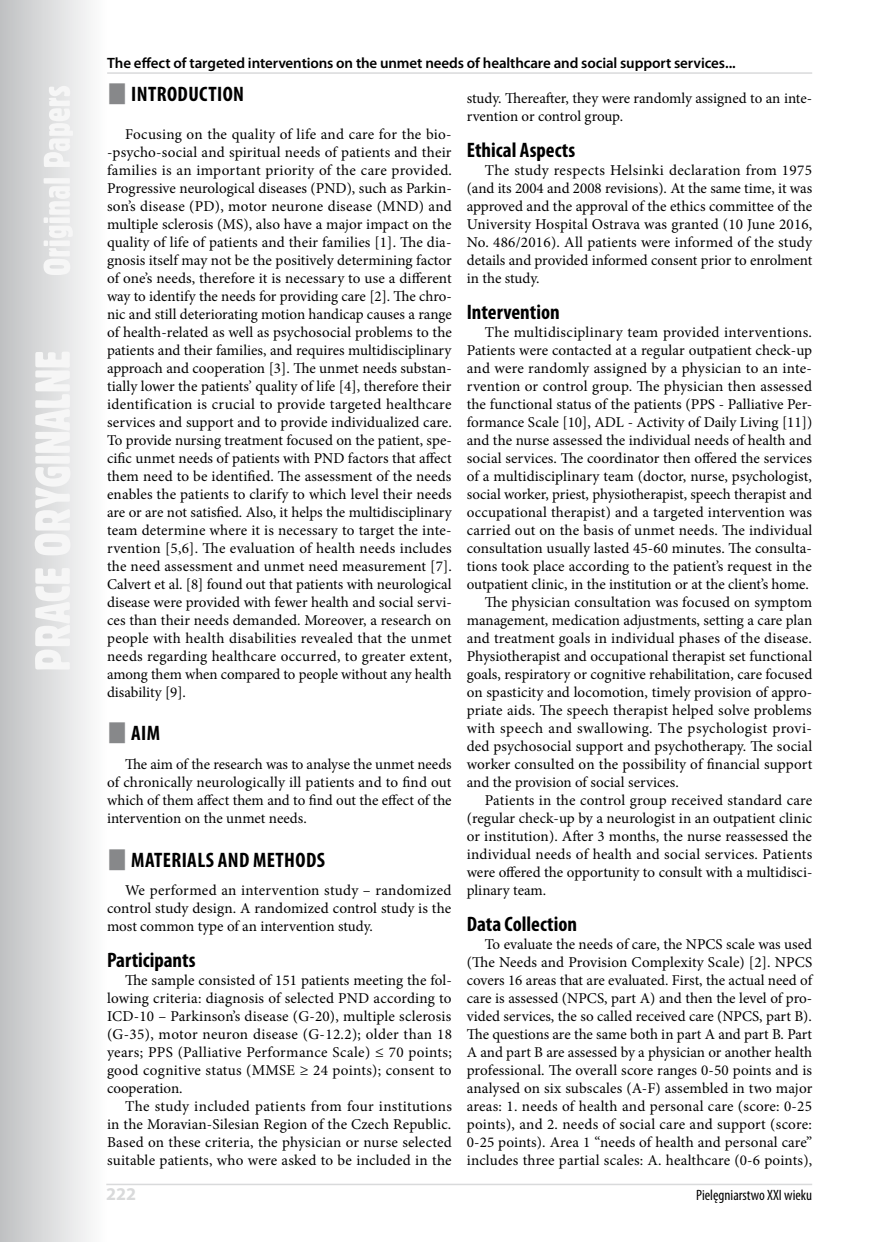
<style>
.page{position:relative;width:876px;height:1242px;background:#fff}
.page>*{position:absolute;margin:0;border:0;box-sizing:border-box;transform-origin:0 0}
.t1{font:700 condensed 21px "Myriad Pro";color:#000}
.t2{font:700 condensed 21px "Myriad Pro";letter-spacing:.02em;color:#000}
.t3{font:700 18px "Myriad Pro";color:#d9dadb}
.t4{font:15px/18px "Minion Pro";letter-spacing:.005em;color:#000;text-align:justify}
.t5{font:600 15px "Myriad Pro";letter-spacing:-.005em;color:#000}
.t6{font:15px "Minion Pro";letter-spacing:.03em;color:#000}
.t7{font:condensed 15px "Myriad Pro";color:#000}
</style>
<div class="page">
<svg style="left:0;top:0;width:90px;height:1242px;background:#d8d9da"></svg>
<svg style="left:35px;top:86px;width:38px;height:583px"></svg>
<hr style="left:106px;top:1183px;width:706px;height:2px;background:#d9dadb">
<hr style="left:107px;top:72px;width:705px;height:2px;background:#d9dadb">
<p class="t5" style="left:107px;top:53px;width:630px">The effect of targeted interventions on the unmet needs of healthcare and social support services...</p>
<h1 class="t2" style="left:131px;top:81px;width:114px">INTRODUCTION</h1>
<p class="t4" style="left:107px;top:125px;width:346px;text-indent:18px">Focusing on the quality of life and care for the bio--psycho-social and spiritual needs of patients and their families is an important priority of the care provided.<br>Progressive neurological diseases (PND), such as Parkin&shy;son’s disease (PD), motor neurone disease (MND) and multiple sclerosis (MS), also have a major impact on the quality of life of patients and their families [1]. The dia&shy;gnosis itself may not be the positively determining factor of one’s needs, therefore it is necessary to use a different way to identify the needs for providing care [2]. The chro&shy;nic and still deteriorating motion handicap causes a range of health-related as well as psychosocial problems to the patients and their families, and requires multidisciplinary approach and cooperation [3]. The unmet needs substan&shy;tially lower the patients’ quality of life [4], therefore their identification is crucial to provide targeted healthcare services and support and to provide individualized care.<br>To provide nursing treatment focused on the patient, spe&shy;cific unmet needs of patients with PND factors that affect them need to be identified. The assessment of the needs enables the patients to clarify to which level their needs are or are not satisfied. Also, it helps the multidisciplinary team determine where it is necessary to target the inte&shy;rvention [5,6]. The evaluation of health needs includes the need assessment and unmet need measurement [7].<br>Calvert et al. [8] found out that patients with neurological disease were provided with fewer health and social servi&shy;ces than their needs demanded. Moreover, a research on people with health disabilities revealed that the unmet needs regarding healthcare occurred, to greater extent, among them when compared to people without any health disability [9].</p>
<h1 class="t1" style="left:131px;top:720px;width:31px">AIM</h1>
<p class="t4" style="left:107px;top:755px;width:346px;text-indent:18px">The aim of the research was to analyse the unmet needs of chronically neurologically ill patients and to find out which of them affect them and to find out the effect of the intervention on the unmet needs.</p>
<h1 class="t2" style="left:131px;top:846px;width:195px">MATERIALS AND METHODS</h1>
<p class="t4" style="left:107px;top:881px;width:346px;text-indent:18px">We performed an intervention study – randomized control study design. A randomized control study is the most common type of an intervention study.</p>
<h1 class="t1" style="left:107px;top:947px;width:90px">Participants</h1>
<p class="t4" style="left:107px;top:971px;width:346px;text-indent:18px">The sample consisted of 151 patients meeting the fol&shy;lowing criteria: diagnosis of selected PND according to ICD-10 – Parkinson’s disease (G-20), multiple sclerosis (G-35), motor neuron disease (G-12.2); older than 18 years; PPS (Palliative Performance Scale) ≤ 70 points; good cognitive status (MMSE ≥ 24 points); consent to cooperation.</p>
<p class="t4" style="left:107px;top:1097px;width:346px;text-indent:18px">The study included patients from four institutions in the Moravian-Silesian Region of the Czech Republic.<br>Based on these criteria, the physician or nurse selected suitable patients, who were asked to be included in the</p>
<p class="t4" style="left:467px;top:89px;width:347px">study. Thereafter, they were randomly assigned to an inte&shy;rvention or control group.</p>
<h1 class="t1" style="left:467px;top:137px;width:110px">Ethical Aspects</h1>
<p class="t4" style="left:467px;top:161px;width:347px;text-indent:18px">The study respects Helsinki declaration from 1975 (and its 2004 and 2008 revisions). At the same time, it was approved and the approval of the ethics committee of the University Hospital Ostrava was granted (10 June 2016, No. 486/2016). All patients were informed of the study details and provided informed consent prior to enrolment in the study.</p>
<h1 class="t1" style="left:467px;top:299px;width:94px">Intervention</h1>
<p class="t4" style="left:485px;top:323px;width:329px">The multidisciplinary team provided interventions.</p>
<p class="t4" style="left:467px;top:341px;width:347px">Patients were contacted at a regular outpatient check-up</p>
<p class="t4" style="left:467px;top:359px;width:347px">and were randomly assigned by a physician to an inte-</p>
<p class="t4" style="left:467px;top:377px;width:347px">rvention or control group. The physician then assessed</p>
<p class="t4" style="left:467px;top:395px;width:347px">the functional status of the patients (PPS - Palliative Per-</p>
<p class="t4" style="left:467px;top:413px;width:347px">formance Scale [10], ADL - Activity of Daily Living [11])</p>
<p class="t4" style="left:467px;top:431px;width:347px">and the nurse assessed the individual needs of health and</p>
<p class="t4" style="left:467px;top:449px;width:347px">social services. The coordinator then offered the services</p>
<p class="t4" style="left:467px;top:467px;width:347px">of a multidisciplinary team (doctor, nurse, psychologist,</p>
<p class="t4" style="left:467px;top:485px;width:347px">social worker, priest, physiotherapist, speech therapist and</p>
<p class="t4" style="left:467px;top:503px;width:347px">occupational therapist) and a targeted intervention was</p>
<p class="t4" style="left:467px;top:521px;width:347px">carried out on the basis of unmet needs. The individual</p>
<p class="t4" style="left:467px;top:539px;width:347px">consultation usually lasted 45-60 minutes. The consulta-</p>
<p class="t4" style="left:467px;top:557px;width:347px">tions took place according to the patient’s request in the</p>
<p class="t4" style="left:467px;top:575px;width:344px">outpatient clinic, in the institution or at the client’s home.</p>
<p class="t4" style="left:485px;top:593px;width:329px">The physician consultation was focused on symptom</p>
<p class="t4" style="left:467px;top:611px;width:347px">management, medication adjustments, setting a care plan</p>
<p class="t4" style="left:467px;top:629px;width:347px">and treatment goals in individual phases of the disease.</p>
<p class="t4" style="left:467px;top:647px;width:347px">Physiotherapist and occupational therapist set functional</p>
<p class="t4" style="left:467px;top:665px;width:347px">goals, respiratory or cognitive rehabilitation, care focused</p>
<p class="t4" style="left:467px;top:683px;width:347px">on spasticity and locomotion, timely provision of appro-</p>
<p class="t4" style="left:467px;top:701px;width:347px">priate aids. The speech therapist helped solve problems</p>
<p class="t6" style="left:467px;top:718px;width:347px">with speech and swallowing. The psychologist provi-</p>
<p class="t4" style="left:467px;top:737px;width:347px">ded psychosocial support and psychotherapy. The social</p>
<p class="t4" style="left:467px;top:755px;width:347px">worker consulted on the possibility of financial support</p>
<p class="t4" style="left:467px;top:773px;width:213px">and the provision of social services.</p>
<p class="t4" style="left:485px;top:791px;width:329px">Patients in the control group received standard care</p>
<p class="t4" style="left:467px;top:809px;width:347px">(regular check-up by a neurologist in an outpatient clinic</p>
<p class="t4" style="left:467px;top:827px;width:347px">or institution). After 3 months, the nurse reassessed the</p>
<p class="t4" style="left:467px;top:845px;width:347px">individual needs of health and social services. Patients</p>
<p class="t4" style="left:467px;top:863px;width:347px">were offered the opportunity to consult with a multidisci-</p>
<p class="t4" style="left:467px;top:881px;width:81px">plinary team.</p>
<h1 class="t1" style="left:467px;top:911px;width:112px">Data Collection</h1>
<p class="t4" style="left:467px;top:935px;width:347px;text-indent:18px">To evaluate the needs of care, the NPCS scale was used (The Needs and Provision Complexity Scale) [2]. NPCS covers 16 areas that are evaluated. First, the actual need of care is assessed (NPCS, part A) and then the level of pro&shy;vided services, the so called received care (NPCS, part B).<br>The questions are the same both in part A and part B. Part A and part B are assessed by a physician or another health professional. The overall score ranges 0-50 points and is analysed on six subscales (A-F) assembled in two major areas: 1. needs of health and personal care (score: 0-25 points), and 2. needs of social care and support (score:<br>0-25 points). Area 1 “needs of health and personal care” includes three partial scales: A. healthcare (0-6 points),</p>
<p class="t3" style="left:106px;top:1182px;width:31px">222</p>
<p class="t7" style="left:696px;top:1186px;width:118px">Pielęgniarstwo XXI wieku</p>
</div>
